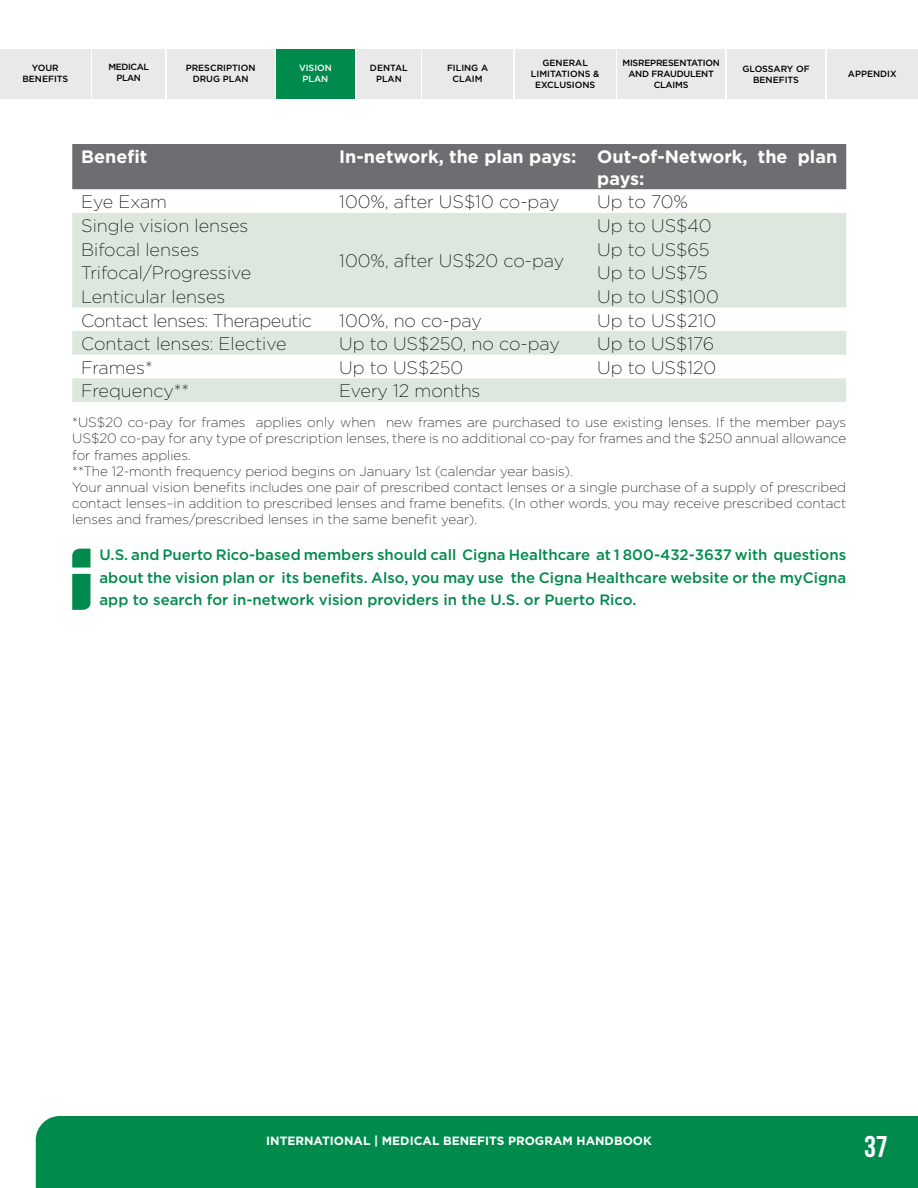
<style>
.page{position:relative;width:918px;height:1188px;background:#fff}
.page>*{position:absolute;margin:0;border:0;box-sizing:border-box;transform-origin:0 0}
.t1{font:700 30px "Bebas Neue";color:#fff}
.t2{font:200 18px "Gotham";color:#000}
.t3{font:700 18px/21.6px "Gotham";color:#fff}
.t4{font:200 18px "Gotham";letter-spacing:-.02em;color:#000}
.t5{font:500 15px/22.5px "Gotham";color:#008a4c;text-align:justify}
.t6{font:200 13.5px/16.2px "Gotham";color:#000}
.t7{font:700 12px "Gotham";color:#fff}
.t8{font:500 9px/10.8px "Gotham";color:#000;text-align:center}
.t9{font:500 9px/10.8px "Gotham";letter-spacing:-.025em;color:#000;text-align:center}
.t10{font:500 9px/10.8px "Gotham";letter-spacing:-.05em;color:#000;text-align:center}
.t11{font:500 9px/10.8px "Gotham";color:#fff;text-align:center}
</style>
<div class="page">
<div style="left:0;top:49px;width:91px;height:49px;background:#e9e9ea"></div>
<div style="left:167px;top:49px;width:107px;height:49px;background:#e9e9ea"></div>
<div style="left:357px;top:49px;width:64px;height:49px;background:#e9e9ea"></div>
<div style="left:92px;top:49px;width:73px;height:49px;background:#e9e9ea"></div>
<div style="left:276px;top:49px;width:79px;height:49px;background:#008a4c"></div>
<div style="left:422px;top:49px;width:91px;height:49px;background:#e9e9ea"></div>
<div style="left:727px;top:49px;width:98px;height:49px;background:#e9e9ea"></div>
<div style="left:515px;top:49px;width:101px;height:49px;background:#e9e9ea"></div>
<div style="left:618px;top:49px;width:107px;height:49px;background:#e9e9ea"></div>
<div style="left:827px;top:49px;width:91px;height:49px;background:#e9e9ea"></div>
<div style="left:72px;top:144px;width:774px;height:45px;background:#6d6e71"></div>
<svg style="left:72px;top:213px;width:774px;height:189px;fill:#dde7de"></svg>
<svg style="left:72px;top:549px;width:19px;height:61px"></svg>
<div style="left:36px;top:1116px;width:882px;height:72px;background:#008a4c"></div>
<p class="t8" style="left:531px;top:58px;width:70px">GENERAL<br>LIMITATIONS &amp;<br>EXCLUSIONS</p>
<p class="t9" style="left:622px;top:58px;width:99px">MISREPRESENTATION<br>AND FRAUDULENT<br>CLAIMS</p>
<p class="t8" style="left:848px;top:68px;width:50px">APPENDIX</p>
<p class="t10" style="left:109px;top:61px;width:42px">MEDICAL<br>PLAN</p>
<p class="t8" style="left:370px;top:62px;width:39px">DENTAL<br>PLAN</p>
<p class="t8" style="left:742px;top:63px;width:69px">GLOSSARY OF<br>BENEFITS</p>
<p class="t8" style="left:22px;top:62px;width:47px">YOUR<br>BENEFITS</p>
<p class="t8" style="left:186px;top:62px;width:71px">PRESCRIPTION<br>DRUG PLAN</p>
<p class="t11" style="left:299px;top:62px;width:34px">VISION<br>PLAN</p>
<p class="t8" style="left:447px;top:62px;width:43px">FILING A<br>CLAIM</p>
<h2 class="t3" style="left:81px;top:146px;width:68px">Benefit</h2>
<h2 class="t3" style="left:597px;top:146px;width:241px;text-indent:-258px">In-network, the plan pays: Out-of-Network, the plan pays:</h2>
<h2 class="t2" style="left:81px;top:192px;width:87px">Eye Exam</h2>
<h2 class="t2" style="left:339px;top:192px;width:222px">100%, after US$10 co-pay</h2>
<h2 class="t2" style="left:597px;top:192px;width:92px">Up to 70%</h2>
<h2 class="t2" style="left:81px;top:216px;width:169px">Single vision lenses</h2>
<h2 class="t2" style="left:339px;top:251px;width:226px">100%, after US$20 co-pay</h2>
<h2 class="t2" style="left:597px;top:216px;width:116px">Up to US$40</h2>
<h2 class="t2" style="left:81px;top:240px;width:120px">Bifocal lenses</h2>
<h2 class="t2" style="left:597px;top:240px;width:114px">Up to US$65</h2>
<h2 class="t2" style="left:81px;top:263px;width:172px">Trifocal/Progressive</h2>
<h2 class="t2" style="left:597px;top:263px;width:112px">Up to US$75</h2>
<h2 class="t2" style="left:81px;top:287px;width:146px">Lenticular lenses</h2>
<h2 class="t2" style="left:597px;top:287px;width:123px">Up to US$100</h2>
<h2 class="t4" style="left:81px;top:310px;width:232px">Contact lenses: Therapeutic</h2>
<h2 class="t2" style="left:339px;top:310px;width:144px">100%, no co-pay</h2>
<h2 class="t2" style="left:597px;top:310px;width:121px">Up to US$210</h2>
<h2 class="t2" style="left:81px;top:334px;width:207px">Contact lenses: Elective</h2>
<h2 class="t2" style="left:339px;top:334px;width:222px">Up to US$250, no co-pay</h2>
<h2 class="t2" style="left:597px;top:334px;width:119px">Up to US$176</h2>
<h2 class="t2" style="left:81px;top:358px;width:73px">Frames*</h2>
<h2 class="t2" style="left:339px;top:358px;width:126px">Up to US$250</h2>
<h2 class="t2" style="left:597px;top:358px;width:121px">Up to US$120</h2>
<h2 class="t2" style="left:81px;top:381px;width:110px">Frequency**</h2>
<h2 class="t2" style="left:339px;top:381px;width:143px">Every 12 months</h2>
<p class="t6" style="left:72px;top:414px;width:776px">*US$20 co-pay for frames applies only when new frames are purchased to use existing lenses. If the member pays US$20 co-pay for any type of prescription lenses, there is no additional co-pay for frames and the $250 annual allowance for frames applies.<br>**The 12-month frequency period begins on January 1st (calendar year basis).<br>Your annual vision benefits includes one pair of prescribed contact lenses or a single purchase of a supply of prescribed contact lenses–in addition to prescribed lenses and frame benefits. (In other words, you may receive prescribed contact lenses and frames/prescribed lenses in the same benefit year).</p>
<p class="t5" style="left:100px;top:543px;width:748px">U.S. and Puerto Rico-based members should call Cigna Healthcare at 1 800-432-3637 with questions about the vision plan or its benefits. Also, you may use the Cigna Healthcare website or the myCigna app to search for in-network vision providers in the U.S. or Puerto Rico.</p>
<p class="t7" style="left:266px;top:1134px;width:387px">INTERNATIONAL | MEDICAL BENEFITS PROGRAM HANDBOOK</p>
<h1 class="t1" style="left:864px;top:1130px;width:25px">37</h1>
</div>
